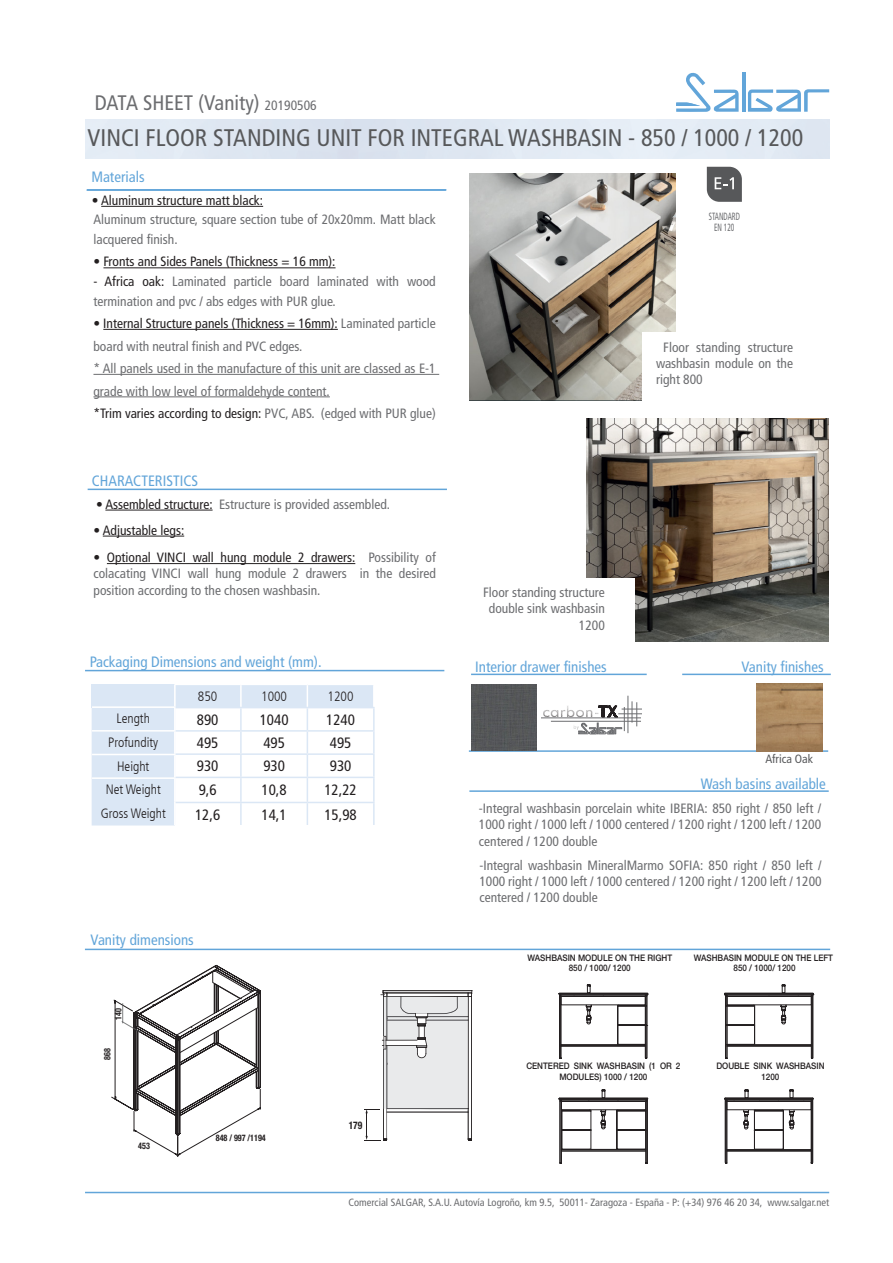
<style>
.page{position:relative;width:893px;height:1263px;background:#fff}
.page>*{position:absolute;margin:0;border:0;box-sizing:border-box;transform-origin:0 0}
.t1{font:condensed 24px "Frutiger LT";color:#57585a}
.t2{font:condensed 21px "Frutiger LT";color:#6c6d70}
.t3{font:condensed 15px "Frutiger LT";color:#62a5d9}
.t4{font:condensed 15px "Frutiger LT";color:#231f20}
.t5{font:condensed 13.5px/16.2px "Frutiger LT";color:#6c6d70;text-align:justify}
.t6{font:condensed 13.5px "Frutiger LT";color:#231f20}
.t7{font:300 condensed 13.5px "Frutiger LT";color:#231f20}
.t8{font:condensed 12px "Frutiger LT";color:#57585a}
.t9{font:condensed 10.5px "Frutiger LT";color:#6c6d70}
.t10{font:condensed 10.5px "Frutiger LT";color:#6c6d70;scale:.7 1}
.separat{font:700 condensed 10.5px "Helvetica Neue LT Std";color:#231f20;scale:.9 1}
.separat-2{font:500 9px/10.8px "Helvetica Neue LT Std";color:#231f20;text-align:center;scale:.9 1}
.separat-3{font:700 condensed 9px "Helvetica Neue LT Std";color:#231f20;scale:.9 1}
.s1{font-size:13.5px}
.s2{color:#231f20}
.s3{color:#6c6d70}
</style>
<div class="page">
<hr style="left:742px;top:72px;width:3px;height:40px;background:#62a5d9">
<svg style="left:676px;top:72px;width:63px;height:40px"></svg>
<svg style="left:748px;top:89px;width:81px;height:23px"></svg>
<hr style="left:85px;top:1192px;width:744px;height:1px;background:#62a5d9">
<hr style="left:307px;top:707px;width:68px;height:1px;background:#dbe7f5">
<hr style="left:373px;top:708px;width:2px;height:22px;background:#dbe7f5">
<hr style="left:307px;top:730px;width:68px;height:2px;background:#dbe7f5">
<hr style="left:373px;top:732px;width:2px;height:21px;background:#dbe7f5">
<hr style="left:307px;top:753px;width:68px;height:2px;background:#dbe7f5">
<hr style="left:373px;top:755px;width:2px;height:22px;background:#dbe7f5">
<hr style="left:307px;top:777px;width:68px;height:1px;background:#dbe7f5">
<hr style="left:373px;top:778px;width:2px;height:24px;background:#dbe7f5">
<hr style="left:307px;top:802px;width:68px;height:1px;background:#dbe7f5">
<hr style="left:373px;top:803px;width:2px;height:22px;background:#dbe7f5">
<hr style="left:469px;top:750px;width:359px;height:2px;background:#62a5d9">
<img style="left:470px;top:173px;width:206px;height:228px">
<img style="left:587px;top:418px;width:242px;height:224px">
<svg style="left:558px;top:984px;width:91px;height:75px"></svg>
<svg style="left:724px;top:984px;width:90px;height:75px"></svg>
<svg style="left:558px;top:1089px;width:91px;height:75px"></svg>
<svg style="left:724px;top:1089px;width:90px;height:75px"></svg>
<svg style="left:364px;top:990px;width:109px;height:151px"></svg>
<svg style="left:111px;top:964px;width:150px;height:193px"></svg>
<div style="left:642px;top:333px;width:49px;height:68px;background:#fff"></div>
<div style="left:586px;top:578px;width:49px;height:68px;background:#fff"></div>
<hr style="left:103px;top:536px;width:81px;height:1px;background:#231f20">
<hr style="left:107px;top:563px;width:248px;height:1px;background:#231f20">
<svg style="left:707px;top:167px;width:35px;height:35px"></svg>
<hr style="left:85px;top:949px;width:745px;height:1px;background:#62a5d9">
<hr style="left:469px;top:790px;width:360px;height:2px;background:#62a5d9">
<img style="left:756px;top:683px;width:66px;height:69px">
<hr style="left:471px;top:674px;width:176px;height:1px;background:#62a5d9">
<hr style="left:682px;top:674px;width:149px;height:1px;background:#62a5d9">
<div style="left:471px;top:684px;width:66px;height:67px;background:#555759"></div>
<hr style="left:541px;top:718px;width:100px;height:1px;background:#6c6d70">
<hr style="left:628px;top:696px;width:1px;height:37px;background:#6c6d70">
<svg style="left:543px;top:701px;width:98px;height:33px"></svg>
<hr style="left:105px;top:510px;width:108px;height:1px;background:#231f20">
<hr style="left:87px;top:189px;width:359px;height:2px;background:#62a5d9">
<hr style="left:101px;top:206px;width:162px;height:1px;background:#231f20">
<hr style="left:103px;top:267px;width:233px;height:1px;background:#231f20">
<hr style="left:103px;top:329px;width:235px;height:1px;background:#231f20">
<hr style="left:93px;top:374px;width:346px;height:1px;background:#6c6d70">
<hr style="left:93px;top:396px;width:237px;height:1px;background:#6c6d70">
<hr style="left:85px;top:670px;width:359px;height:1px;background:#62a5d9">
<hr style="left:88px;top:489px;width:359px;height:1px;background:#62a5d9">
<svg style="left:92px;top:684px;width:282px;height:141px"></svg>
<hr style="left:92px;top:706px;width:84px;height:2px;background:#fff">
<hr style="left:92px;top:730px;width:84px;height:1px;background:#fff">
<hr style="left:92px;top:754px;width:84px;height:1px;background:#fff">
<hr style="left:92px;top:777px;width:84px;height:2px;background:#fff">
<hr style="left:174px;top:684px;width:2px;height:22px;background:#fff">
<hr style="left:174px;top:708px;width:2px;height:22px;background:#fff">
<hr style="left:174px;top:731px;width:2px;height:23px;background:#fff">
<hr style="left:174px;top:755px;width:2px;height:22px;background:#fff">
<hr style="left:174px;top:779px;width:2px;height:23px;background:#fff">
<hr style="left:174px;top:802px;width:2px;height:23px;background:#fff">
<p class="t2" style="left:95px;top:91px;width:223px">DATA SHEET (Vanity) <span class="s1">20190506</span></p>
<p class="t1" style="left:88px;top:123px;width:717px">VINCI FLOOR STANDING UNIT FOR INTEGRAL WASHBASIN - 850 / 1000 / 1200</p>
<p class="t3" style="left:91px;top:168px;width:55px">Materials</p>
<p class="t6" style="left:92px;top:192px;width:173px">• Aluminum structure matt black:</p>
<p class="t5" style="left:93px;top:210px;width:344px;line-height:19.5px">Aluminum structure, square section tube of 20x20mm. Matt black lacquered finish.</p>
<p class="t6" style="left:93px;top:254px;width:244px">• Fronts and Sides Panels (Thickness = 16 mm):</p>
<p class="t5" style="left:93px;top:272px;width:344px;line-height:19.5px"><span class="s2">- Africa oak:</span> Laminated particle board laminated with wood termination and pvc / abs edges with PUR glue.</p>
<p class="t5" style="left:93px;top:312px;width:344px;line-height:22.5px"><span class="s2">• Internal Structure panels (Thickness = 16mm):</span> Laminated particle board with neutral finish and PVC edges.</p>
<p class="t5" style="left:93px;top:357px;width:344px;line-height:22.5px">* All panels used in the manufacture of this unit are classed as E-1 grade with low level of formaldehyde content.</p>
<p class="t6" style="left:93px;top:405px;width:344px">*Trim varies according to design: <span class="s3">PVC, ABS. (edged with PUR glue)</span></p>
<p class="t3" style="left:92px;top:472px;width:108px">CHARACTERISTICS</p>
<p class="t5" style="left:96px;top:496px;width:296px"><span class="s2">• Assembled structure:</span> Estructure is provided assembled.</p>
<p class="t6" style="left:94px;top:522px;width:92px">• Adjustable legs:</p>
<p class="t5" style="left:94px;top:549px;width:344px"><span class="s2">• Optional VINCI wall hung module 2 drawers:</span> Possibility of colacating VINCI wall hung module 2 drawers in the desired position according to the chosen washbasin.</p>
<p class="t3" style="left:90px;top:653px;width:233px">Packaging Dimensions and weight (mm).</p>
<p class="t7" style="left:116px;top:711px;width:35px">Length</p>
<p class="t7" style="left:108px;top:735px;width:52px">Profundity</p>
<p class="t7" style="left:117px;top:758px;width:34px">Height</p>
<p class="t7" style="left:106px;top:782px;width:57px">Net Weight</p>
<p class="t7" style="left:101px;top:806px;width:67px">Gross Weight</p>
<p class="t7" style="left:198px;top:688px;width:21px">850</p>
<p class="t7" style="left:261px;top:688px;width:27px">1000</p>
<p class="t7" style="left:328px;top:688px;width:27px">1200</p>
<p class="t4" style="left:197px;top:711px;width:23px">890</p>
<p class="t4" style="left:260px;top:711px;width:30px">1040</p>
<p class="t4" style="left:326px;top:711px;width:30px">1240</p>
<p class="t4" style="left:197px;top:734px;width:23px">495</p>
<p class="t4" style="left:263px;top:734px;width:23px">495</p>
<p class="t4" style="left:330px;top:734px;width:23px">495</p>
<p class="t4" style="left:197px;top:757px;width:23px">930</p>
<p class="t4" style="left:263px;top:757px;width:23px">930</p>
<p class="t4" style="left:330px;top:757px;width:23px">930</p>
<p class="t4" style="left:199px;top:781px;width:19px">9,6</p>
<p class="t4" style="left:262px;top:781px;width:27px">10,8</p>
<p class="t4" style="left:324px;top:781px;width:34px">12,22</p>
<p class="t4" style="left:195px;top:806px;width:27px">12,6</p>
<p class="t4" style="left:262px;top:806px;width:27px">14,1</p>
<p class="t4" style="left:324px;top:806px;width:34px">15,98</p>
<p class="t3" style="left:91px;top:931px;width:105px">Vanity dimensions</p>
<p class="separat-3" style="left:113px;top:1020px;width:14px;rotate:-90deg">140</p>
<p class="separat-3" style="left:102px;top:1060px;width:14px;rotate:-90deg">868</p>
<p class="separat-3" style="left:138px;top:1140px;width:14px">453</p>
<p class="separat-3" style="left:216px;top:1133px;width:57px">848 / 997 /1194</p>
<p class="separat" style="left:349px;top:1119px;width:17px">179</p>
<p class="t10" style="left:709px;top:210px;width:46px">STANDARD</p>
<p class="t10" style="left:714px;top:221px;width:30px">EN 120</p>
<p class="t5" style="left:656px;top:339px;width:139px;text-indent:7px">Floor standing structure washbasin module on the right 800</p>
<p class="t5" style="left:483px;top:585px;width:123px;text-align:right">Floor standing structure double sink washbasin<br>1200</p>
<p class="t3" style="left:475px;top:658px;width:133px">Interior drawer finishes</p>
<p class="t3" style="left:741px;top:658px;width:84px">Vanity finishes</p>
<p class="t8" style="left:765px;top:751px;width:49px">Africa Oak</p>
<p class="t3" style="left:701px;top:775px;width:126px">Wash basins available</p>
<p class="t5" style="left:479px;top:800px;width:344px">-Integral washbasin porcelain white IBERIA: 850 right / 850 left / 1000 right / 1000 left / 1000 centered / 1200 right / 1200 left / 1200 centered / 1200 double</p>
<p class="t5" style="left:479px;top:857px;width:344px">-Integral washbasin MineralMarmo SOFIA: 850 right / 850 left / 1000 right / 1000 left / 1000 centered / 1200 right / 1200 left / 1200 centered / 1200 double</p>
<p class="separat-2" style="left:527px;top:952px;width:162px">WASHBASIN MODULE ON THE RIGHT</p>
<p class="separat-2" style="left:569px;top:962px;width:70px">850 / 1000/ 1200</p>
<p class="separat-2" style="left:694px;top:952px;width:156px">WASHBASIN MODULE ON THE LEFT</p>
<p class="separat-2" style="left:733px;top:962px;width:70px">850 / 1000/ 1200</p>
<p class="separat-2" style="left:526px;top:1061px;width:173px">CENTERED SINK WASHBASIN (1 OR 2<br>MODULES) 1000 / 1200</p>
<p class="separat-2" style="left:716px;top:1061px;width:122px">DOUBLE SINK WASHBASIN<br>1200</p>
<p class="t9" style="left:349px;top:1196px;width:482px">Comercial SALGAR, S.A.U. Autovía Logroño, km 9.5, 50011- Zaragoza - España - P: (+34) 976 46 20 34, www.salgar.net</p>
</div>
